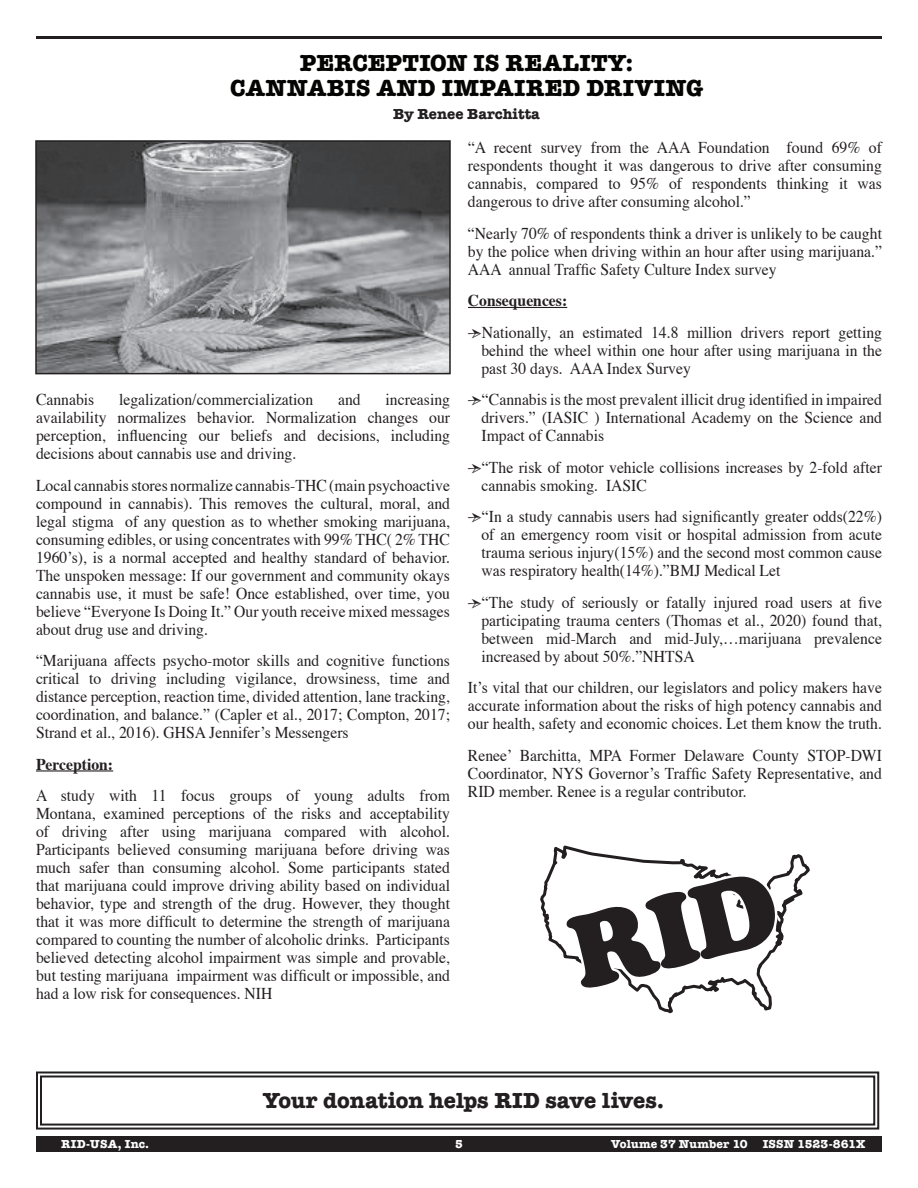
<style>
.page{position:relative;width:918px;height:1188px;background:#fff}
.page>*{position:absolute;margin:0;border:0;box-sizing:border-box;transform-origin:0 0}
.t1{font:700 24px/25.5px "American Typewriter";letter-spacing:.01em;color:#040503;text-align:center}
.t2{font:700 22.5px "American Typewriter";color:#231f20}
.t3{font:16.5px/18px "Times";color:#231f20;text-align:justify;scale:.95 1}
.t4{font:700 16.5px "Times";color:#231f20;scale:.95 1}
.t5{font:700 15px "American Typewriter";color:#231f20}
.t6{font:700 12px "American Typewriter";letter-spacing:.01em;color:#fff}
.s1{font-family:"Minion Pro";font-weight:700}
</style>
<div class="page">
<div style="left:36px;top:1136px;width:846px;height:16px;background:#231f20"></div>
<hr style="left:36px;top:36px;width:846px;height:3px;background:#231f20">
<svg style="left:36px;top:1071px;width:844px;height:59px"></svg>
<div style="left:40px;top:1076px;width:835px;height:50px;border:2px solid #231f20"></div>
<hr style="left:36px;top:770px;width:77px;height:2px;background:#231f20">
<hr style="left:468px;top:307px;width:99px;height:1px;background:#231f20">
<img style="left:38px;top:143px;width:410px;height:228px">
<div style="left:35px;top:140px;width:416px;height:234px;border:2px solid #231f20"></div>
<svg style="left:540px;top:846px;width:270px;height:167px"></svg>
<svg style="left:565px;top:869px;width:218px;height:122px"></svg>
<h1 class="t1" style="left:230px;top:49px;width:475px">PERCEPTION IS REALITY:<br>CANNABIS AND IMPAIRED DRIVING</h1>
<p class="t5" style="left:393px;top:101px;width:148px">By Renee Barchitta</p>
<p class="t3" style="left:36px;top:389px;width:63px">Cannabis</p>
<p class="t3" style="left:119px;top:389px;width:206px">legalization/commercialization</p>
<p class="t3" style="left:338px;top:389px;width:25px">and</p>
<p class="t3" style="left:36px;top:389px;width:437px;text-indent:350px">increasing availability normalizes behavior. Normalization changes our perception, influencing our beliefs and decisions, including decisions about cannabis use and driving.</p>
<p class="t3" style="left:36px;top:475px;width:437px">Local cannabis stores normalize cannabis-THC(main psychoactive compound in cannabis). This removes the cultural, moral, and legal stigma of any question as to whether smoking marijuana, consuming edibles, or using concentrates with 99% THC( 2% THC 1960’s), is a normal accepted and healthy standard of behavior.<br>The unspoken message: If our government and community okays cannabis use, it must be safe! Once established, over time, you believe “Everyone Is Doing It.” Our youth receive mixed messages about drug use and driving.</p>
<p class="t3" style="left:36px;top:650px;width:437px">“Marijuana affects psycho-motor skills and cognitive functions critical to driving including vigilance, drowsiness, time and distance perception, reaction time, divided attention, lane tracking, coordination, and balance.” (Capler et al., 2017; Compton, 2017; Strand et al., 2016). GHSA Jennifer’s Messengers</p>
<p class="t4" style="left:36px;top:749px;width:83px">Perception:</p>
<p class="t3" style="left:36px;top:785px;width:437px">A study with 11 focus groups of young adults from Montana, examined perceptions of the risks and acceptability of driving after using marijuana compared with alcohol.<br>Participants believed consuming marijuana before driving was much safer than consuming alcohol. Some participants stated that marijuana could improve driving ability based on individual behavior, type and strength of the drug. However, they thought that it was more difficult to determine the strength of marijuana compared to counting the number of alcoholic drinks. Participants believed detecting alcohol impairment was simple and provable, but testing marijuana impairment was difficult or impossible, and had a low risk for consequences. NIH</p>
<p class="t3" style="left:468px;top:137px;width:437px">“A recent survey from the AAA Foundation found 69% of respondents thought it was dangerous to drive after consuming cannabis, compared to 95% of respondents thinking it was dangerous to drive after consuming alcohol.”</p>
<p class="t3" style="left:468px;top:223px;width:437px">“Nearly 70% of respondents think a driver is unlikely to be caught by the police when driving within an hour after using marijuana.” AAA annual Traffic Safety Culture Index survey</p>
<p class="t4" style="left:468px;top:285px;width:106px">Consequences:</p>
<p class="t3" style="left:481px;top:322px;width:423px;text-indent:-13px"><span class="s1">→</span>Nationally, an estimated 14.8 million drivers report getting behind the wheel within one hour after using marijuana in the past 30 days. AAA Index Survey</p>
<p class="t3" style="left:481px;top:389px;width:423px;text-indent:-13px"><span class="s1">→</span>“Cannabis is the most prevalent illicit drug identified in impaired drivers.” (IASIC ) International Academy on the Science and Impact of Cannabis</p>
<p class="t3" style="left:481px;top:457px;width:423px;text-indent:-13px"><span class="s1">→</span>“The risk of motor vehicle collisions increases by 2-fold after cannabis smoking. IASIC</p>
<p class="t3" style="left:481px;top:506px;width:423px;text-indent:-13px"><span class="s1">→</span>“In a study cannabis users had significantly greater odds(22%) of an emergency room visit or hospital admission from acute trauma serious injury(15%) and the second most common cause was respiratory health(14%).”BMJ Medical Let</p>
<p class="t3" style="left:481px;top:592px;width:423px;text-indent:-13px"><span class="s1">→</span>“The study of seriously or fatally injured road users at five participating trauma centers (Thomas et al., 2020) found that, between mid-March and mid-July,…marijuana prevalence increased by about 50%.”NHTSA</p>
<p class="t3" style="left:468px;top:677px;width:437px">It’s vital that our children, our legislators and policy makers have accurate information about the risks of high potency cannabis and our health, safety and economic choices. Let them know the truth.</p>
<p class="t3" style="left:468px;top:745px;width:437px">Renee’ Barchitta, MPA Former Delaware County STOP-DWI Coordinator, NYS Governor’s Traffic Safety Representative, and RID member. Renee is a regular contributor.</p>
<h2 class="t2" style="left:263px;top:1081px;width:403px">Your donation helps RID save lives.</h2>
<p class="t6" style="left:455px;top:1134px;width:9px">5</p>
<p class="t6" style="left:61px;top:1134px;width:90px">RID-USA, Inc.</p>
<p class="t6" style="left:611px;top:1134px;width:138px">Volume 37 Number 10</p>
<p class="t6" style="left:763px;top:1134px;width:104px">ISSN 1523-861X</p>
</div>
